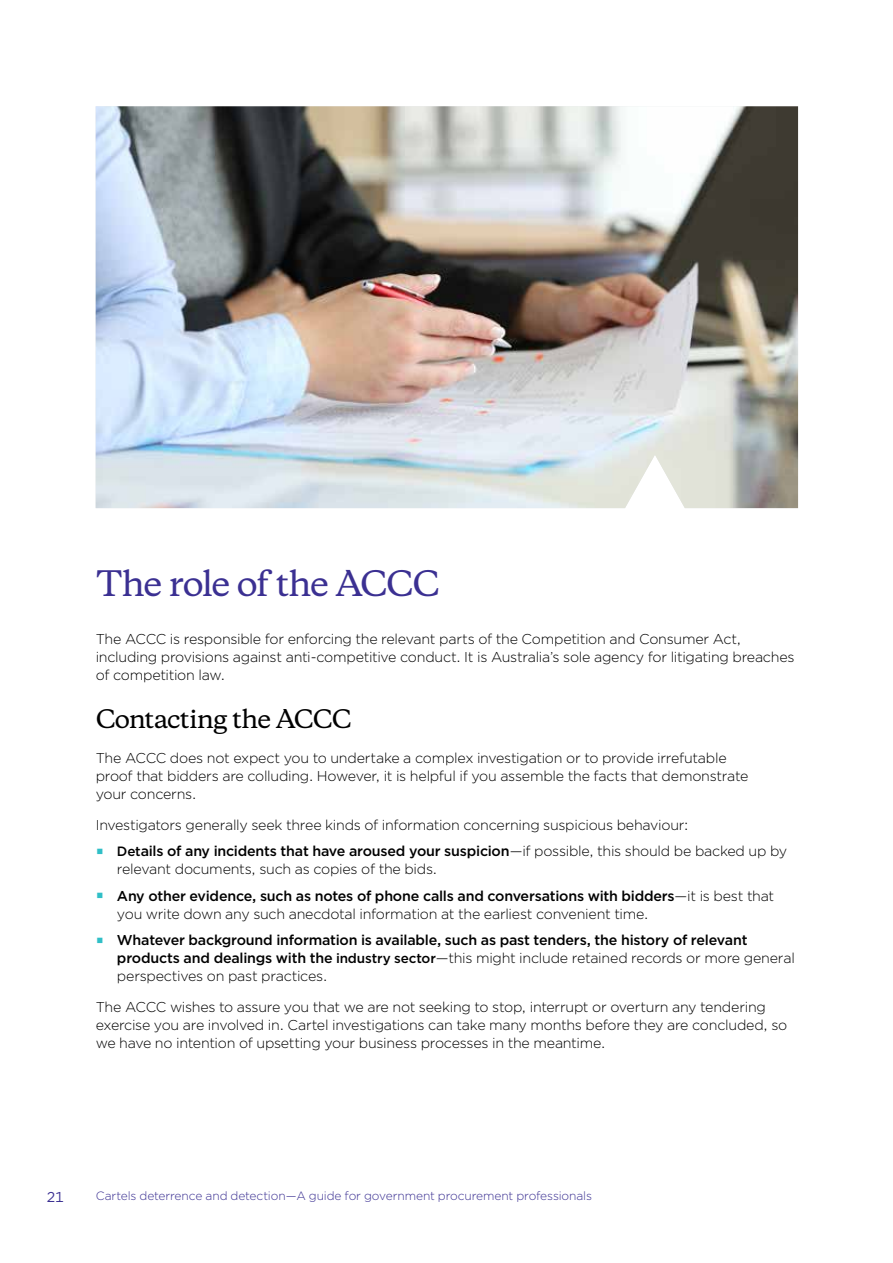
<style>
.page{position:relative;width:893px;height:1263px;background:#fff}
.page>*{position:absolute;margin:0;border:0;box-sizing:border-box;transform-origin:0 0}
.t1{font:500 33px "Copernicus";letter-spacing:-.05em;color:#3b3092}
.t2{font:500 24px "Copernicus";letter-spacing:-.035em;color:#000}
.t3{font:300 14.25px/18px "Gotham";letter-spacing:-.02em;color:#000}
.t4{font:500 14.25px/18px "Gotham";letter-spacing:-.015em;color:#000}
.t5{font:14.25px "Gotham";color:#3b3092}
.t6{font:300 12px "Gotham";letter-spacing:-.01em;color:#3b3092}
.s1{font-weight:500;font-size:13.5px}
.s2{font-weight:500}
.s3{font-weight:300}
.s4{font-size:13.5px}
</style>
<div class="page">
<img style="left:96px;top:106px;width:702px;height:402px">
<h1 class="t1" style="left:96px;top:555px;width:345px">The role of the ACCC</h1>
<p class="t3" style="left:96px;top:629px;width:700px">The ACCC is responsible for enforcing the relevant parts of the Competition and Consumer Act, including provisions against anti-competitive conduct. It is Australia’s sole agency for litigating breaches of competition law.</p>
<h2 class="t2" style="left:96px;top:698px;width:257px">Contacting the ACCC</h2>
<p class="t3" style="left:96px;top:748px;width:654px">The ACCC does not expect you to undertake a complex investigation or to provide irrefutable proof that bidders are colluding. However, it is helpful if you assemble the facts that demonstrate your concerns.</p>
<p class="t3" style="left:117px;top:811px;width:672px;line-height:26.5px;text-indent:-21px">Investigators generally seek three kinds of information concerning suspicious behaviour:<br><span class="s1">Det</span><span class="s2">ails of any incidents that have aroused your suspicion</span>—if possible, this should be backed up by</p>
<p class="t4" style="left:117px;top:856px;width:659px;line-height:26.5px"><span class="s3">relevant documents, such as copies of the bids.<br></span>Any other evidence, such as notes of phone calls and conversations with bidders<span class="s3">—it is best that</span></p>
<p class="t3" style="left:117px;top:904px;width:533px">you write down any such anecdotal information at the earliest convenient time.</p>
<p class="t4" style="left:117px;top:931px;width:679px">Whatever background information is available, such as past tenders, the history of relevant products and dealings with the <span class="s4">industry sector</span><span class="s3">—this might include retained records or more general perspectives on past practices.</span></p>
<p class="t3" style="left:96px;top:997px;width:693px">The ACCC wishes to assure you that we are not seeking to stop, interrupt or overturn any tendering exercise you are involved in. Cartel investigations can take many months before they are concluded, so we have no intention of upsetting your business processes in the meantime.</p>
<p class="t5" style="left:47px;top:1188px;width:18px">21</p>
<p class="t6" style="left:96px;top:1188px;width:498px">Cartels deterrence and detection—A guide for government procurement professionals</p>
</div>
